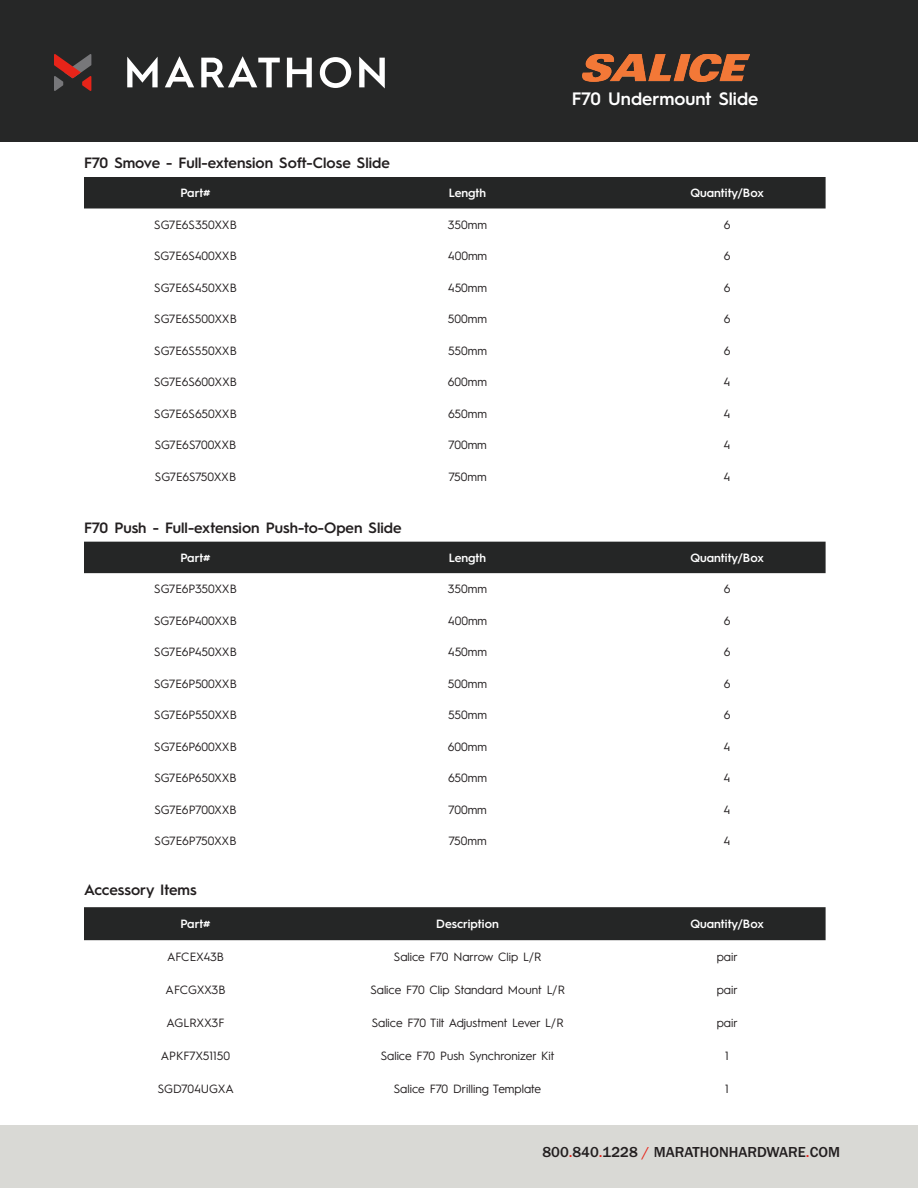
<style>
.page{position:relative;width:918px;height:1188px;background:#fff}
.page>*{position:absolute;margin:0;border:0;box-sizing:border-box;transform-origin:0 0}
.t1{font:600 18px "Hurme Geometric Sans 1";color:#fff}
.t2{font:600 15px "Hurme Geometric Sans 1";color:#231f20}
.t3{font:500 15px "ITC Franklin Gothic Std";color:#231f20}
.t4{font:12px "Hurme Geometric Sans 1";color:#231f20}
.t5{font:600 12px "Hurme Geometric Sans 1";color:#fff}
.t6{font:12px "Hurme Geometric Sans 1";letter-spacing:-.02em;color:#231f20}
.s1{color:#e72419}
</style>
<div class="page">
<div style="left:0;top:0;width:918px;height:142px;background:#262727"></div>
<div style="left:0;top:1125px;width:918px;height:63px;background:#d9d9d5"></div>
<svg style="left:127px;top:56px;width:258px;height:32px"></svg>
<svg style="left:54px;top:54px;width:37px;height:37px"></svg>
<div style="left:84px;top:542px;width:742px;height:31px;background:#252626"></div>
<div style="left:84px;top:177px;width:742px;height:31px;background:#252626"></div>
<div style="left:84px;top:907px;width:742px;height:33px;background:#252626"></div>
<img style="left:582px;top:54px;width:168px;height:28px">
<p class="t1" style="left:572px;top:86px;width:188px">F70 Undermount Slide</p>
<p class="t2" style="left:84px;top:153px;width:307px">F70 Smove - Full-extension Soft-Close Slide</p>
<p class="t5" style="left:180px;top:184px;width:32px">Part#</p>
<p class="t5" style="left:449px;top:184px;width:39px">Length</p>
<p class="t5" style="left:690px;top:184px;width:75px">Quantity/Box</p>
<p class="t4" style="left:154px;top:216px;width:84px">SG7E6S350XXB</p>
<p class="t4" style="left:448px;top:216px;width:41px">350mm</p>
<p class="t4" style="left:724px;top:216px;width:8px">6</p>
<p class="t4" style="left:154px;top:248px;width:84px">SG7E6S400XXB</p>
<p class="t4" style="left:448px;top:248px;width:41px">400mm</p>
<p class="t4" style="left:724px;top:248px;width:8px">6</p>
<p class="t4" style="left:154px;top:279px;width:84px">SG7E6S450XXB</p>
<p class="t4" style="left:448px;top:279px;width:41px">450mm</p>
<p class="t4" style="left:724px;top:279px;width:8px">6</p>
<p class="t4" style="left:154px;top:311px;width:84px">SG7E6S500XXB</p>
<p class="t4" style="left:448px;top:311px;width:41px">500mm</p>
<p class="t4" style="left:724px;top:311px;width:8px">6</p>
<p class="t4" style="left:154px;top:342px;width:84px">SG7E6S550XXB</p>
<p class="t4" style="left:448px;top:342px;width:41px">550mm</p>
<p class="t4" style="left:724px;top:342px;width:8px">6</p>
<p class="t4" style="left:154px;top:374px;width:84px">SG7E6S600XXB</p>
<p class="t4" style="left:448px;top:374px;width:41px">600mm</p>
<p class="t4" style="left:723px;top:374px;width:8px">4</p>
<p class="t4" style="left:154px;top:405px;width:84px">SG7E6S650XXB</p>
<p class="t4" style="left:448px;top:405px;width:41px">650mm</p>
<p class="t4" style="left:723px;top:405px;width:8px">4</p>
<p class="t6" style="left:155px;top:437px;width:83px">SG7E6S700XXB</p>
<p class="t4" style="left:448px;top:437px;width:40px">700mm</p>
<p class="t4" style="left:723px;top:437px;width:8px">4</p>
<p class="t6" style="left:155px;top:468px;width:83px">SG7E6S750XXB</p>
<p class="t4" style="left:448px;top:468px;width:40px">750mm</p>
<p class="t4" style="left:723px;top:468px;width:8px">4</p>
<p class="t2" style="left:84px;top:517px;width:319px">F70 Push - Full-extension Push-to-Open Slide</p>
<p class="t5" style="left:180px;top:549px;width:32px">Part#</p>
<p class="t5" style="left:449px;top:549px;width:39px">Length</p>
<p class="t5" style="left:690px;top:549px;width:75px">Quantity/Box</p>
<p class="t4" style="left:154px;top:581px;width:84px">SG7E6P350XXB</p>
<p class="t4" style="left:448px;top:581px;width:41px">350mm</p>
<p class="t4" style="left:724px;top:581px;width:8px">6</p>
<p class="t4" style="left:154px;top:612px;width:84px">SG7E6P400XXB</p>
<p class="t4" style="left:448px;top:612px;width:41px">400mm</p>
<p class="t4" style="left:724px;top:612px;width:8px">6</p>
<p class="t4" style="left:154px;top:644px;width:84px">SG7E6P450XXB</p>
<p class="t4" style="left:448px;top:644px;width:41px">450mm</p>
<p class="t4" style="left:724px;top:644px;width:8px">6</p>
<p class="t4" style="left:154px;top:675px;width:84px">SG7E6P500XXB</p>
<p class="t4" style="left:448px;top:675px;width:41px">500mm</p>
<p class="t4" style="left:724px;top:675px;width:8px">6</p>
<p class="t4" style="left:154px;top:707px;width:84px">SG7E6P550XXB</p>
<p class="t4" style="left:448px;top:707px;width:41px">550mm</p>
<p class="t4" style="left:724px;top:707px;width:8px">6</p>
<p class="t4" style="left:154px;top:738px;width:84px">SG7E6P600XXB</p>
<p class="t4" style="left:448px;top:738px;width:41px">600mm</p>
<p class="t4" style="left:723px;top:738px;width:8px">4</p>
<p class="t4" style="left:154px;top:770px;width:84px">SG7E6P650XXB</p>
<p class="t4" style="left:448px;top:770px;width:41px">650mm</p>
<p class="t4" style="left:723px;top:770px;width:8px">4</p>
<p class="t6" style="left:154px;top:801px;width:84px">SG7E6P700XXB</p>
<p class="t4" style="left:448px;top:801px;width:40px">700mm</p>
<p class="t4" style="left:723px;top:801px;width:8px">4</p>
<p class="t6" style="left:155px;top:833px;width:83px">SG7E6P750XXB</p>
<p class="t4" style="left:448px;top:833px;width:40px">750mm</p>
<p class="t4" style="left:723px;top:833px;width:8px">4</p>
<p class="t2" style="left:84px;top:879px;width:114px">Accessory Items</p>
<p class="t5" style="left:180px;top:915px;width:32px">Part#</p>
<p class="t5" style="left:436px;top:915px;width:64px">Description</p>
<p class="t5" style="left:690px;top:915px;width:75px">Quantity/Box</p>
<p class="t4" style="left:167px;top:949px;width:59px">AFCEX43B</p>
<p class="t4" style="left:394px;top:949px;width:149px">Salice F70 Narrow Clip L/R</p>
<p class="t4" style="left:717px;top:949px;width:22px">pair</p>
<p class="t6" style="left:166px;top:982px;width:61px">AFCGXX3B</p>
<p class="t4" style="left:370px;top:982px;width:196px">Salice F70 Clip Standard Mount L/R</p>
<p class="t4" style="left:717px;top:982px;width:22px">pair</p>
<p class="t4" style="left:167px;top:1015px;width:59px">AGLRXX3F</p>
<p class="t4" style="left:372px;top:1015px;width:193px">Salice F70 Tilt Adjustment Lever L/R</p>
<p class="t4" style="left:717px;top:1015px;width:22px">pair</p>
<p class="t4" style="left:161px;top:1048px;width:71px">APKF7X51150</p>
<p class="t4" style="left:381px;top:1048px;width:175px">Salice F70 Push Synchronizer Kit</p>
<p class="t4" style="left:725px;top:1048px;width:5px">1</p>
<p class="t4" style="left:158px;top:1081px;width:78px">SGD704UGXA</p>
<p class="t4" style="left:394px;top:1081px;width:149px">Salice F70 Drilling Template</p>
<p class="t4" style="left:725px;top:1081px;width:5px">1</p>
<p class="t3" style="left:542px;top:1144px;width:299px">800<span class="s1">.</span>840<span class="s1">.</span>1228 <span class="s1">/</span> MARATHONHARDWARE<span class="s1">.</span>COM</p>
</div>
